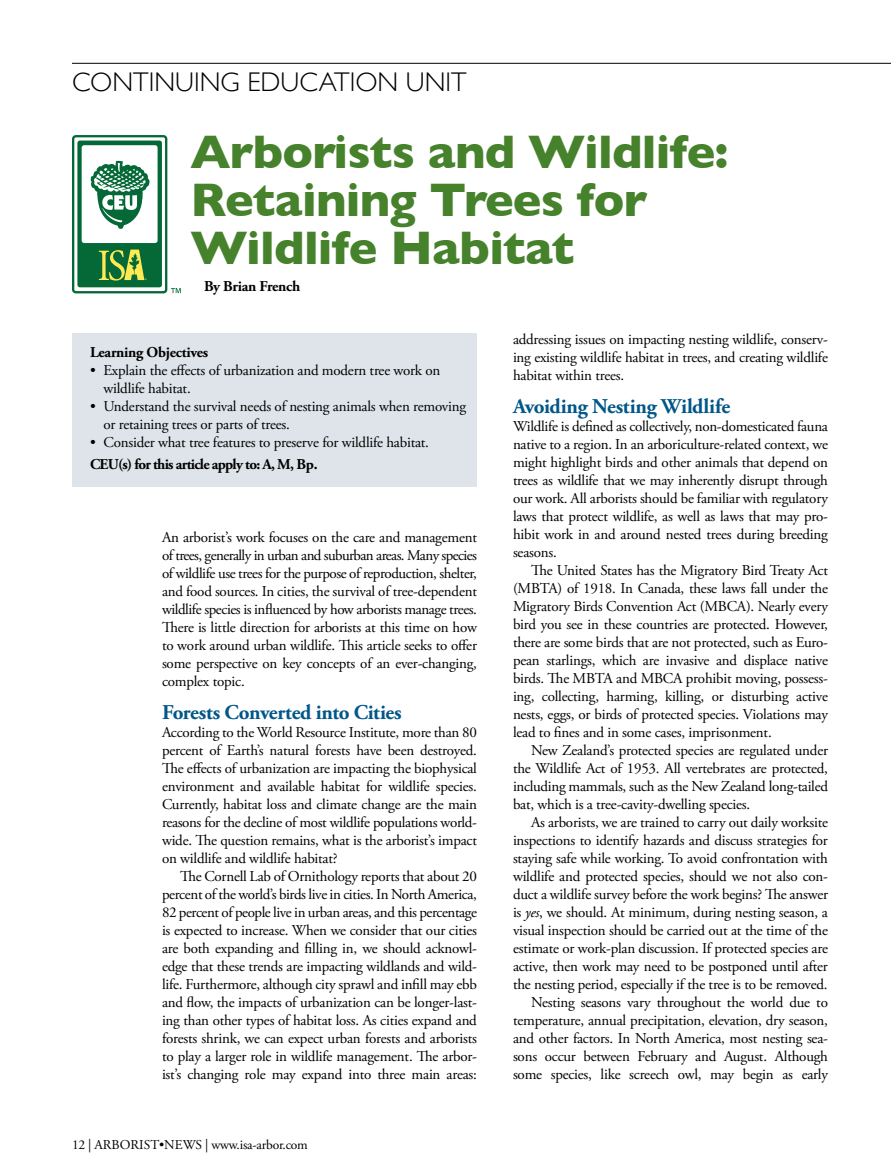
<style>
.page{position:relative;width:891px;height:1175px;background:#fff}
.page>*{position:absolute;margin:0;border:0;box-sizing:border-box;transform-origin:0 0}
.t1{font:700 48px/48px "Gill Sans";letter-spacing:-.015em;color:#46812b}
.t2{font:300 27px "Gill Sans";color:#000}
.t3{font:700 21px "Adobe Garamond Pro";letter-spacing:-.015em;color:#005789}
.t4{font:15px/18px "Adobe Garamond Pro";letter-spacing:-.015em;color:#000;text-align:justify}
.t5{font:700 15px "Adobe Garamond Pro";letter-spacing:-.05em;color:#000}
.t6{font:700 15px "Adobe Garamond Pro";letter-spacing:-.03em;color:#000}
.t7{font:13.5px "Adobe Garamond Pro";letter-spacing:-.01em;color:#000}
.s1{font-style:italic}
</style>
<div class="page">
<hr style="left:72px;top:63px;width:819px;height:1px;background:#000">
<div style="left:72px;top:333px;width:405px;height:153px;background:#dee4e9"></div>
<div style="left:72px;top:135px;width:95px;height:158px;border:2px solid #046937;border-radius:3px"></div>
<svg style="left:77px;top:140px;width:85px;height:147px"></svg>
<svg style="left:171px;top:288px;width:10px;height:5px"></svg>
<h2 class="t2" style="left:72px;top:61px;width:396px">CONTINU ING EDUCATION UN IT</h2>
<h1 class="t1" style="left:190px;top:127px;width:539px">Arborists and Wildlife:<br>Retaining Trees for<br>Wildlife H abitat</h1>
<p class="t6" style="left:204px;top:277px;width:98px">By Brian French</p>
<p class="t6" style="left:90px;top:343px;width:120px">Learning Objectives</p>
<p class="t4" style="left:104px;top:361px;width:338px;text-indent:-14px">• Explain the effects of urbanization and modern tree work on wildlife habitat.</p>
<p class="t4" style="left:104px;top:397px;width:364px;text-indent:-14px">• Understand the survival needs of nesting animals when removing or retaining trees or parts of trees.</p>
<p class="t4" style="left:90px;top:433px;width:341px">• Consider what tree features to preserve for wildlife habitat.</p>
<p class="t5" style="left:90px;top:455px;width:229px">CEU(s) for this article apply to: A, M, Bp.</p>
<p class="t4" style="left:162px;top:529px;width:317px">An arborist’s work focuses on the care and management of trees, generally in urban and suburban areas. Many species of wildlife use trees for the purpose of reproduction, shelter, and food sources. In cities, the survival of tree-dependent wildlife species is influenced by how arborists manage trees.<br>There is little direction for arborists at this time on how to work around urban wildlife. This article seeks to offer some perspective on key concepts of an ever-changing, complex topic.</p>
<h3 class="t3" style="left:162px;top:700px;width:241px">Forests Converted into Cities</h3>
<p class="t4" style="left:162px;top:724px;width:317px">According to the World Resource Institute, more than 80 percent of Earth’s natural forests have been destroyed.<br>The effects of urbanization are impacting the biophysical environment and available habitat for wildlife species.<br>Currently, habitat loss and climate change are the main reasons for the decline of most wildlife populations world&shy;wide. The question remains, what is the arborist’s impact on wildlife and wildlife habitat?</p>
<p class="t4" style="left:162px;top:868px;width:317px;text-indent:18px">The Cornell Lab of Ornithology reports that about 20 percent of the world’s birds live in cities. In North America, 82 percent of people live in urban areas, and this percentage is expected to increase. When we consider that our cities are both expanding and filling in, we should acknowl&shy;edge that these trends are impacting wildlands and wild&shy;life. Furthermore, although city sprawl and infill may ebb and flow, the impacts of urbanization can be longer-last&shy;ing than other types of habitat loss. As cities expand and forests shrink, we can expect urban forests and arborists to play a larger role in wildlife management. The arbor&shy;ist’s changing role may expand into three main areas:</p>
<p class="t7" style="left:72px;top:1136px;width:237px">12 | Arborist•News | www.isa-arbor.com</p>
<p class="t4" style="left:513px;top:331px;width:317px">addressing issues on impacting nesting wildlife, conserv&shy;ing existing wildlife habitat in trees, and creating wildlife habitat within trees.</p>
<h3 class="t3" style="left:513px;top:394px;width:219px">Avoiding Nesting Wildlife</h3>
<p class="t4" style="left:513px;top:418px;width:317px">Wildlife is defined as collectively, non-domesticated fauna native to a region. In an arboriculture-related context, we might highlight birds and other animals that depend on trees as wildlife that we may inherently disrupt through our work. All arborists should be familiar with regulatory laws that protect wildlife, as well as laws that may pro&shy;hibit work in and around nested trees during breeding seasons.</p>
<p class="t4" style="left:513px;top:562px;width:317px;text-indent:18px">The United States has the Migratory Bird Treaty Act (MBTA) of 1918. In Canada, these laws fall under the Migratory Birds Convention Act (MBCA). Nearly every bird you see in these countries are protected. However, there are some birds that are not protected, such as Euro&shy;pean starlings, which are invasive and displace native birds. The MBTA and MBCA prohibit moving, possess&shy;ing, collecting, harming, killing, or disturbing active nests, eggs, or birds of protected species. Violations may lead to fines and in some cases, imprisonment.</p>
<p class="t4" style="left:513px;top:742px;width:317px;text-indent:18px">New Zealand’s protected species are regulated under the Wildlife Act of 1953. All vertebrates are protected, including mammals, such as the New Zealand long-tailed bat, which is a tree-cavity-dwelling species.</p>
<p class="t4" style="left:513px;top:814px;width:317px;text-align:right">As arborists, we are trained to carry out daily worksite inspections to identify hazards and discuss strategies for staying safe while working. To avoid confrontation with wildlife and protected species, should we not also con&shy;duct a wildlife survey before the work begins? The answer is <span class="s1">yes</span>, we should. At minimum, during nesting season, a visual inspection should be carried out at the time of the estimate or work-plan discussion. If protected species are active, then work may need to be postponed until after the nesting period, especially if the tree is to be removed.<br>Nesting seasons vary throughout the world due to temperature, annual precipitation, elevation, dry season, and other factors. In North America, most nesting sea&shy;sons occur between February and August. Although some species, like screech owl, may begin as early</p>
</div>
